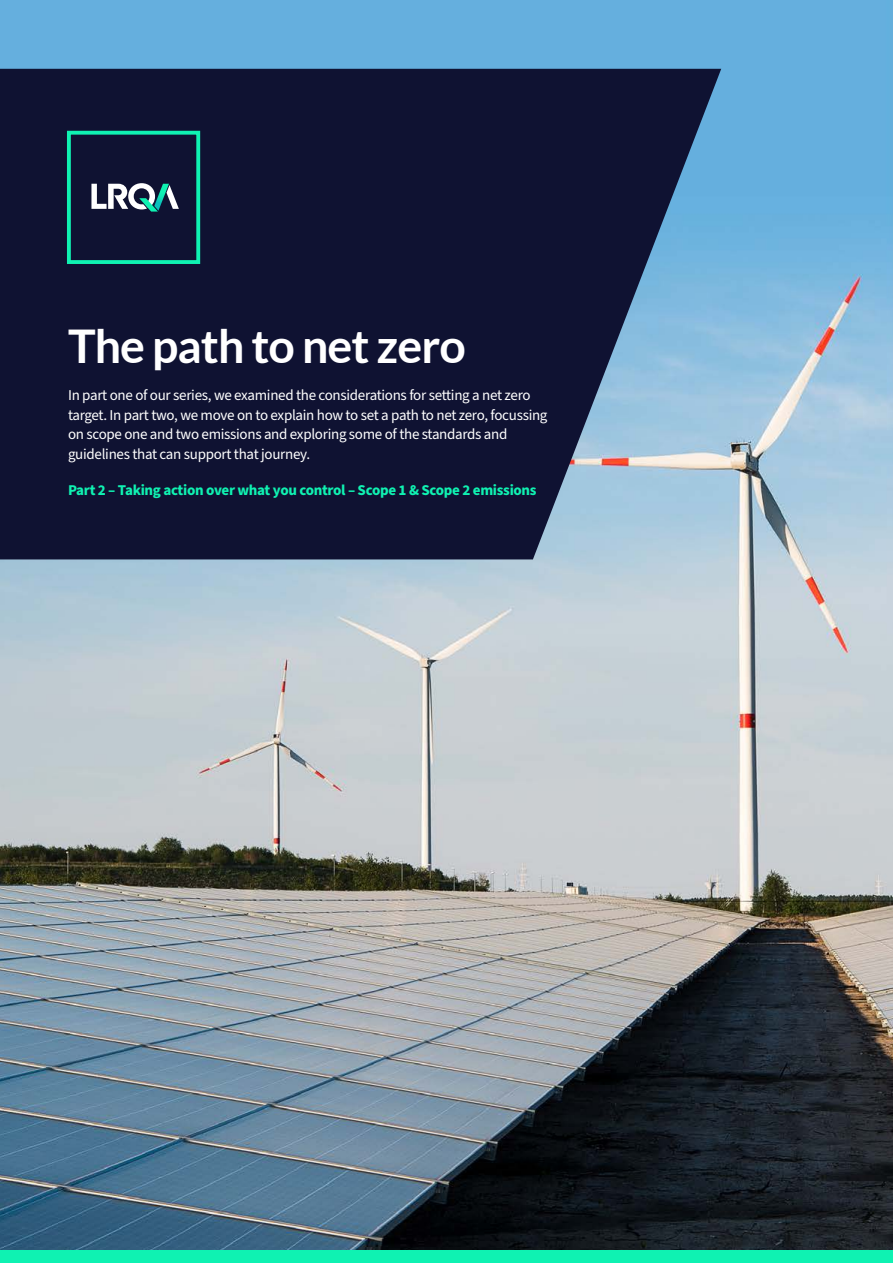
<style>
.page{position:relative;width:893px;height:1263px;background:#fff}
.page>*{position:absolute;margin:0;border:0;box-sizing:border-box;transform-origin:0 0}
.t1{font:700 46.5px "Lato";letter-spacing:-.02em;color:#fff}
.t2{font:15px/19.5px "Source Sans Pro";letter-spacing:-.02em;color:#fff}
.t3{font:700 15px "Source Sans Pro";letter-spacing:-.02em;color:#0ff2b2}
</style>
<div class="page">
<img style="left:0;top:0;width:893px;height:1250px">
<svg style="left:0;top:69px;width:721px;height:490px;background:#202948"></svg>
<div style="left:0;top:1250px;width:893px;height:13px;background:#0ff2b2"></div>
<svg style="left:91px;top:183px;width:88px;height:29px"></svg>
<div style="left:67px;top:131px;width:133px;height:133px;border:4px solid #0ff2b2"></div>
<p class="t1" style="left:68px;top:319px;width:399px">The path to net zero</p>
<p class="t2" style="left:68px;top:386px;width:481px">In part one of our series, we examined the considerations for setting a net zero target. In part two, we move on to explain how to set a path to net zero, focussing on scope one and two emissions and exploring some of the standards and guidelines that can support that journey.</p>
<p class="t3" style="left:68px;top:480px;width:470px">Part 2 – Taking action over what you control – Scope 1 &amp; Scope 2 emissions</p>
</div>
